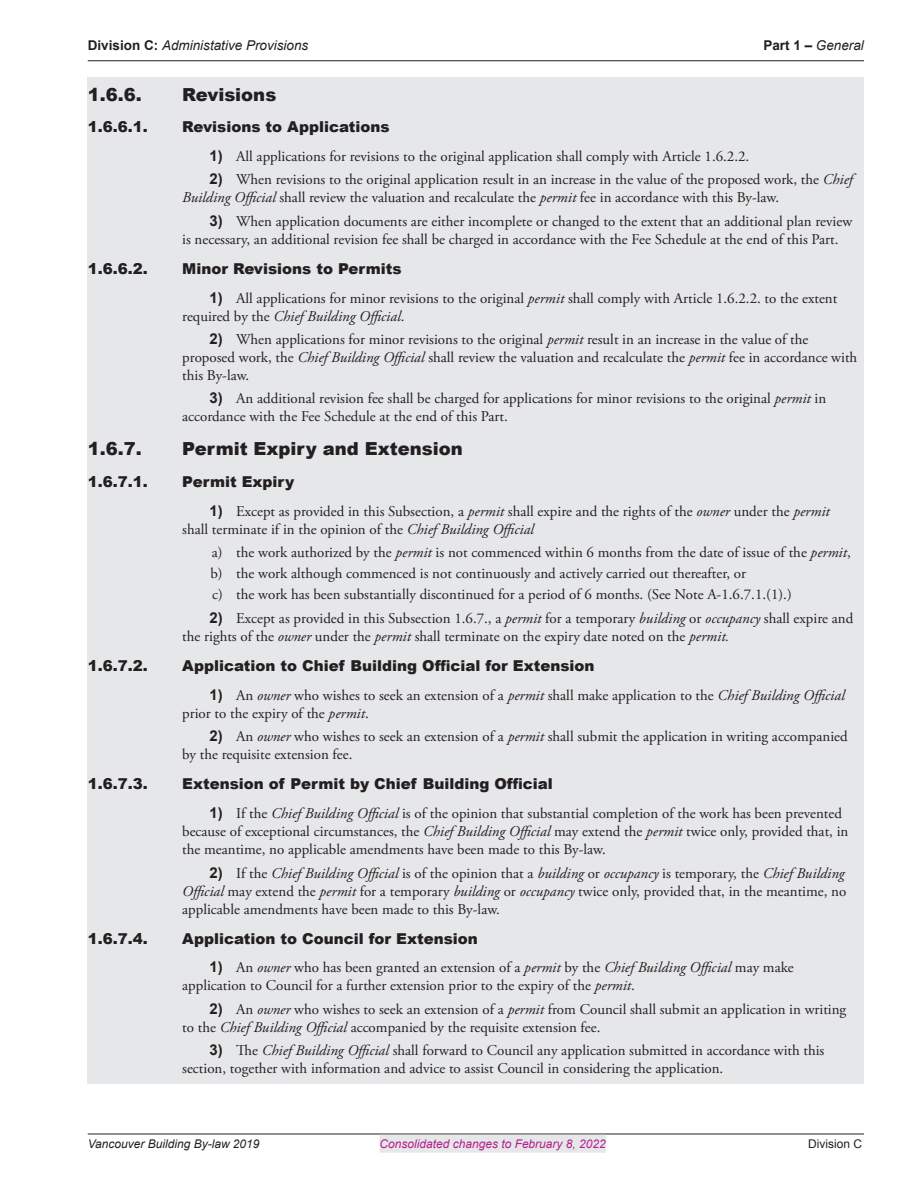
<style>
.page{position:relative;width:918px;height:1188px;background:#fff}
.page>*{position:absolute;margin:0;border:0;box-sizing:border-box;transform-origin:0 0}
.t1{font:900 18px "Arial";color:#231f20}
.t2{font:15px/18px "Adobe Garamond Pro";color:#231f20}
.t3{font:900 15px "Arial";color:#231f20}
.t4{font:italic 13.5px "Arial";color:#231f20}
.t5{font:italic 12px "Arial";color:#b41e8d}
.t6{font:italic 12px "Arial";color:#231f20}
.t7{font:12px "Arial";color:#231f20}
.s1{font-weight:700;font-style:normal}
.s2{font-family:"Arial";font-weight:700}
.s3{font-style:italic}
</style>
<div class="page">
<hr style="left:88px;top:60px;width:776px;height:1px;background:#231f20">
<hr style="left:88px;top:1134px;width:776px;height:1px;background:#231f20">
<div style="left:380px;top:1135px;width:226px;height:18px;background:#e6e7e9"></div>
<div style="left:88px;top:77px;width:776px;height:38px;background:#e6e7e9"></div>
<div style="left:88px;top:111px;width:776px;height:38px;background:#e6e7e9"></div>
<div style="left:88px;top:144px;width:776px;height:28px;background:#e6e7e9"></div>
<div style="left:88px;top:167px;width:776px;height:46px;background:#e6e7e9"></div>
<div style="left:88px;top:208px;width:776px;height:46px;background:#e6e7e9"></div>
<div style="left:88px;top:252px;width:776px;height:39px;background:#e6e7e9"></div>
<div style="left:88px;top:285px;width:776px;height:46px;background:#e6e7e9"></div>
<div style="left:88px;top:327px;width:776px;height:64px;background:#e6e7e9"></div>
<div style="left:88px;top:386px;width:776px;height:46px;background:#e6e7e9"></div>
<div style="left:88px;top:432px;width:776px;height:38px;background:#e6e7e9"></div>
<div style="left:88px;top:465px;width:776px;height:38px;background:#e6e7e9"></div>
<div style="left:88px;top:498px;width:776px;height:46px;background:#e6e7e9"></div>
<div style="left:88px;top:542px;width:776px;height:23px;background:#e6e7e9"></div>
<div style="left:88px;top:563px;width:776px;height:24px;background:#e6e7e9"></div>
<div style="left:88px;top:584px;width:776px;height:26px;background:#e6e7e9"></div>
<div style="left:88px;top:605px;width:776px;height:46px;background:#e6e7e9"></div>
<div style="left:88px;top:649px;width:776px;height:39px;background:#e6e7e9"></div>
<div style="left:88px;top:682px;width:776px;height:46px;background:#e6e7e9"></div>
<div style="left:88px;top:724px;width:776px;height:46px;background:#e6e7e9"></div>
<div style="left:88px;top:768px;width:776px;height:38px;background:#e6e7e9"></div>
<div style="left:88px;top:801px;width:776px;height:64px;background:#e6e7e9"></div>
<div style="left:88px;top:860px;width:776px;height:64px;background:#e6e7e9"></div>
<div style="left:88px;top:922px;width:776px;height:38px;background:#e6e7e9"></div>
<div style="left:88px;top:955px;width:776px;height:46px;background:#e6e7e9"></div>
<div style="left:88px;top:997px;width:776px;height:45px;background:#e6e7e9"></div>
<div style="left:88px;top:1038px;width:776px;height:46px;background:#e6e7e9"></div>
<p class="t4" style="left:88px;top:37px;width:222px"><span class="s1">Division C:</span> Administative Provisions</p>
<p class="t4" style="left:763px;top:37px;width:102px"><span class="s1">Part 1 –</span> General</p>
<p class="t1" style="left:88px;top:81px;width:55px">1.6.6.</p>
<p class="t1" style="left:182px;top:81px;width:96px">Revisions</p>
<p class="t3" style="left:88px;top:116px;width:61px">1.6.6.1.</p>
<p class="t3" style="left:182px;top:116px;width:209px">Revisions to Applications</p>
<p class="t2" style="left:209px;top:148px;width:541px"><span class="s2">1)</span> All applications for revisions to the original application shall comply with Article 1.6.2.2.</p>
<p class="t2" style="left:182px;top:171px;width:672px;text-indent:27px"><span class="s2">2)</span> When revisions to the original application result in an increase in the value of the proposed work, the <span class="s3">Chief<br>Building Official</span> shall review the valuation and recalculate the <span class="s3">permit</span> fee in accordance with this By-law.</p>
<p class="t2" style="left:182px;top:213px;width:671px;text-indent:27px"><span class="s2">3)</span> When application documents are either incomplete or changed to the extent that an additional plan review is necessary, an additional revision fee shall be charged in accordance with the Fee Schedule at the end of this Part.</p>
<p class="t3" style="left:88px;top:258px;width:61px">1.6.6.2.</p>
<p class="t3" style="left:182px;top:258px;width:221px">Minor Revisions to Permits</p>
<p class="t2" style="left:182px;top:289px;width:657px;text-indent:27px"><span class="s2">1)</span> All applications for minor revisions to the original <span class="s3">permit</span> shall comply with Article 1.6.2.2. to the extent required by the <span class="s3">Chief Building Official</span>.</p>
<p class="t2" style="left:182px;top:331px;width:677px;text-indent:27px"><span class="s2">2)</span> When applications for minor revisions to the original <span class="s3">permit</span> result in an increase in the value of the proposed work, the <span class="s3">Chief Building Official</span> shall review the valuation and recalculate the <span class="s3">permit</span> fee in accordance with this By-law.</p>
<p class="t2" style="left:182px;top:390px;width:646px;text-indent:27px"><span class="s2">3)</span> An additional revision fee shall be charged for applications for minor revisions to the original <span class="s3">permit</span> in accordance with the Fee Schedule at the end of this Part.</p>
<p class="t1" style="left:88px;top:436px;width:55px">1.6.7.</p>
<p class="t1" style="left:182px;top:436px;width:282px">Permit Expiry and Extension</p>
<p class="t3" style="left:88px;top:470px;width:61px">1.6.7.1.</p>
<p class="t3" style="left:182px;top:470px;width:114px">Permit Expiry</p>
<p class="t2" style="left:182px;top:502px;width:649px;text-indent:27px"><span class="s2">1)</span> Except as provided in this Subsection, a <span class="s3">permit</span> shall expire and the rights of the <span class="s3">owner</span> under the <span class="s3">permit </span>shall terminate if in the opinion of the <span class="s3">Chief Building Official</span></p>
<p class="t2" style="left:211px;top:542px;width:642px;line-height:21.3px">a) the work authorized by the <span class="s3">permit</span> is not commenced within 6 months from the date of issue of the <span class="s3">permit</span>, b) the work although commenced is not continuously and actively carried out thereafter, or<br>c) the work has been substantially discontinued for a period of 6 months. (See Note A-1.6.7.1.(1).)</p>
<p class="t2" style="left:182px;top:610px;width:673px;text-indent:27px"><span class="s2">2)</span> Except as provided in this Subsection 1.6.7., a <span class="s3">permit</span> for a temporary <span class="s3">building</span> or <span class="s3">occupancy</span> shall expire and the rights of the <span class="s3">owner</span> under the <span class="s3">permit</span> shall terminate on the expiry date noted on the <span class="s3">permit.</span></p>
<p class="t3" style="left:88px;top:655px;width:61px">1.6.7.2.</p>
<p class="t3" style="left:182px;top:655px;width:414px">Application to Chief Building Official for Extension</p>
<p class="t2" style="left:182px;top:687px;width:664px;text-indent:27px"><span class="s2">1)</span> An <span class="s3">owner</span> who wishes to seek an extension of a <span class="s3">permit</span> shall make application to the <span class="s3">Chief Building Official </span>prior to the expiry of the <span class="s3">permit</span>.</p>
<p class="t2" style="left:182px;top:728px;width:667px;text-indent:27px"><span class="s2">2)</span> An <span class="s3">owner</span> who wishes to seek an extension of a <span class="s3">permit</span> shall submit the application in writing accompanied by the requisite extension fee.</p>
<p class="t3" style="left:88px;top:773px;width:61px">1.6.7.3.</p>
<p class="t3" style="left:182px;top:773px;width:372px">Extension of Permit by Chief Building Official</p>
<p class="t2" style="left:182px;top:805px;width:668px;text-indent:27px"><span class="s2">1)</span> If the <span class="s3">Chief Building Official</span> is of the opinion that substantial completion of the work has been prevented because of exceptional circumstances, the <span class="s3">Chief Building Official</span> may extend the <span class="s3">permit</span> twice only, provided that, in the meantime, no applicable amendments have been made to this By-law.</p>
<p class="t2" style="left:182px;top:864px;width:666px;text-align:justify;text-indent:27px"><span class="s2">2)</span> If the <span class="s3">Chief Building Official</span> is of the opinion that a <span class="s3">building</span> or <span class="s3">occupancy</span> is temporary, the <span class="s3">Chief Building Official</span> may extend the <span class="s3">permit</span> for a temporary <span class="s3">building</span> or <span class="s3">occupancy</span> twice only, provided that, in the meantime, no applicable amendments have been made to this By-law.</p>
<p class="t3" style="left:88px;top:927px;width:61px">1.6.7.4.</p>
<p class="t3" style="left:182px;top:927px;width:297px">Application to Council for Extension</p>
<p class="t2" style="left:182px;top:959px;width:613px;text-indent:27px"><span class="s2">1)</span> An <span class="s3">owner</span> who has been granted an extension of a <span class="s3">permit</span> by the <span class="s3">Chief Building Official</span> may make application to Council for a further extension prior to the expiry of the <span class="s3">permit</span>.</p>
<p class="t2" style="left:182px;top:1001px;width:666px;text-indent:27px"><span class="s2">2)</span> An <span class="s3">owner</span> who wishes to seek an extension of a <span class="s3">permit</span> from Council shall submit an application in writing to the <span class="s3">Chief Building Official</span> accompanied by the requisite extension fee.</p>
<p class="t2" style="left:182px;top:1042px;width:644px;text-indent:27px"><span class="s2">3)</span> The <span class="s3">Chief Building Official</span> shall forward to Council any application submitted in accordance with this section, together with information and advice to assist Council in considering the application.</p>
<p class="t6" style="left:88px;top:1136px;width:173px">Vancouver Building By-law 2019</p>
<p class="t5" style="left:380px;top:1136px;width:228px">Consolidated changes to February 8, 2022</p>
<p class="t7" style="left:808px;top:1135px;width:55px">Division C</p>
</div>
